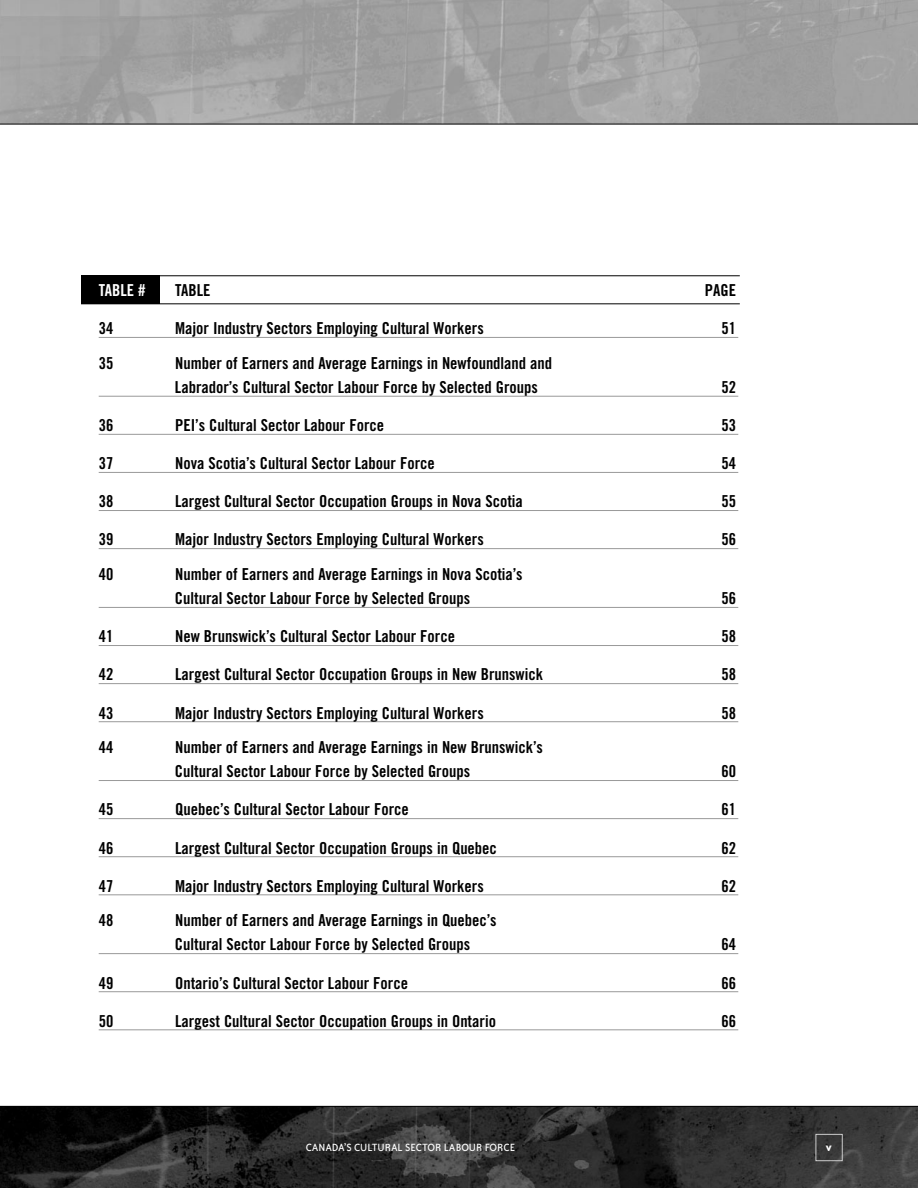
<style>
.page{position:relative;width:918px;height:1188px;background:#fff}
.page>*{position:absolute;margin:0;border:0;box-sizing:border-box;transform-origin:0 0}
.t1{font:16.5px/24px "Trade Gothic Bold Cond Twenty";color:#000}
.t2{font:16.5px "Trade Gothic Bold Cond Twenty";color:#fff}
.t3{font:700 12.75px "Bailey Sans ITC";color:#fff}
.t4{font:12px "Bailey Sans ITC";color:#fff}
</style>
<div class="page">
<img style="left:0;top:1107px;width:918px;height:81px">
<div style="left:816px;top:1134px;width:27px;height:27px;border:1px solid #ccc"></div>
<img style="left:0;top:0;width:918px;height:124px">
<hr style="left:0;top:124px;width:918px;height:1px;background:#000">
<hr style="left:0;top:1106px;width:918px;height:1px;background:#000">
<div style="left:81px;top:276px;width:78px;height:28px;background:#000"></div>
<hr style="left:81px;top:275px;width:659px;height:1px;background:#000">
<hr style="left:81px;top:303px;width:659px;height:1px;background:#000">
<hr style="left:99px;top:337px;width:639px;height:1px;background:#999">
<hr style="left:99px;top:396px;width:639px;height:1px;background:#999">
<hr style="left:99px;top:434px;width:639px;height:1px;background:#999">
<hr style="left:99px;top:472px;width:639px;height:1px;background:#999">
<hr style="left:99px;top:510px;width:639px;height:1px;background:#999">
<hr style="left:99px;top:548px;width:639px;height:1px;background:#999">
<hr style="left:99px;top:607px;width:639px;height:1px;background:#999">
<hr style="left:99px;top:645px;width:639px;height:1px;background:#999">
<hr style="left:99px;top:683px;width:639px;height:1px;background:#999">
<hr style="left:99px;top:721px;width:639px;height:1px;background:#999">
<hr style="left:99px;top:780px;width:639px;height:1px;background:#999">
<hr style="left:99px;top:818px;width:639px;height:1px;background:#999">
<hr style="left:99px;top:856px;width:639px;height:1px;background:#999">
<hr style="left:99px;top:895px;width:639px;height:1px;background:#999">
<hr style="left:99px;top:953px;width:639px;height:1px;background:#999">
<hr style="left:99px;top:991px;width:639px;height:1px;background:#999">
<hr style="left:99px;top:1030px;width:639px;height:1px;background:#999">
<p class="t2" style="left:99px;top:284px;width:48px">TABLE #</p>
<p class="t1" style="left:175px;top:280px;width:37px">TABLE</p>
<p class="t1" style="left:705px;top:280px;width:33px">PAGE</p>
<p class="t1" style="left:99px;top:318px;width:16px">34</p>
<p class="t1" style="left:175px;top:318px;width:310px">Major Industry Sectors Employing Cultural Workers</p>
<p class="t1" style="left:721px;top:318px;width:16px">51</p>
<p class="t1" style="left:99px;top:353px;width:16px">35</p>
<p class="t1" style="left:175px;top:353px;width:379px">Number of Earners and Average Earnings in Newfoundland and<br>Labrador’s Cultural Sector Labour Force by Selected Groups</p>
<p class="t1" style="left:721px;top:377px;width:16px">52</p>
<p class="t1" style="left:99px;top:415px;width:16px">36</p>
<p class="t1" style="left:175px;top:415px;width:211px">PEI’s Cultural Sector Labour Force</p>
<p class="t1" style="left:721px;top:415px;width:16px">53</p>
<p class="t1" style="left:99px;top:453px;width:16px">37</p>
<p class="t1" style="left:175px;top:453px;width:261px">Nova Scotia’s Cultural Sector Labour Force</p>
<p class="t1" style="left:721px;top:453px;width:16px">54</p>
<p class="t1" style="left:99px;top:491px;width:16px">38</p>
<p class="t1" style="left:175px;top:491px;width:349px">Largest Cultural Sector Occupation Groups in Nova Scotia</p>
<p class="t1" style="left:721px;top:491px;width:16px">55</p>
<p class="t1" style="left:99px;top:529px;width:16px">39</p>
<p class="t1" style="left:175px;top:529px;width:310px">Major Industry Sectors Employing Cultural Workers</p>
<p class="t1" style="left:721px;top:529px;width:16px">56</p>
<p class="t1" style="left:99px;top:564px;width:16px">40</p>
<p class="t1" style="left:175px;top:564px;width:349px">Number of Earners and Average Earnings in Nova Scotia’s<br>Cultural Sector Labour Force by Selected Groups</p>
<p class="t1" style="left:721px;top:588px;width:16px">56</p>
<p class="t1" style="left:99px;top:626px;width:16px">41</p>
<p class="t1" style="left:175px;top:626px;width:281px">New Brunswick’s Cultural Sector Labour Force</p>
<p class="t1" style="left:721px;top:626px;width:16px">58</p>
<p class="t1" style="left:99px;top:664px;width:16px">42</p>
<p class="t1" style="left:175px;top:664px;width:369px">Largest Cultural Sector Occupation Groups in New Brunswick</p>
<p class="t1" style="left:721px;top:664px;width:16px">58</p>
<p class="t1" style="left:99px;top:702px;width:16px">43</p>
<p class="t1" style="left:175px;top:702px;width:310px">Major Industry Sectors Employing Cultural Workers</p>
<p class="t1" style="left:721px;top:702px;width:16px">58</p>
<p class="t1" style="left:99px;top:737px;width:16px">44</p>
<p class="t1" style="left:175px;top:737px;width:369px">Number of Earners and Average Earnings in New Brunswick’s<br>Cultural Sector Labour Force by Selected Groups</p>
<p class="t1" style="left:721px;top:761px;width:16px">60</p>
<p class="t1" style="left:99px;top:799px;width:16px">45</p>
<p class="t1" style="left:175px;top:799px;width:235px">Quebec’s Cultural Sector Labour Force</p>
<p class="t1" style="left:721px;top:799px;width:16px">61</p>
<p class="t1" style="left:99px;top:837px;width:16px">46</p>
<p class="t1" style="left:175px;top:837px;width:323px">Largest Cultural Sector Occupation Groups in Quebec</p>
<p class="t1" style="left:721px;top:837px;width:16px">62</p>
<p class="t1" style="left:99px;top:875px;width:16px">47</p>
<p class="t1" style="left:175px;top:875px;width:310px">Major Industry Sectors Employing Cultural Workers</p>
<p class="t1" style="left:721px;top:875px;width:16px">62</p>
<p class="t1" style="left:99px;top:910px;width:16px">48</p>
<p class="t1" style="left:175px;top:910px;width:323px">Number of Earners and Average Earnings in Quebec’s<br>Cultural Sector Labour Force by Selected Groups</p>
<p class="t1" style="left:721px;top:934px;width:16px">64</p>
<p class="t1" style="left:99px;top:972px;width:16px">49</p>
<p class="t1" style="left:175px;top:972px;width:234px">Ontario’s Cultural Sector Labour Force</p>
<p class="t1" style="left:721px;top:972px;width:16px">66</p>
<p class="t1" style="left:99px;top:1010px;width:16px">50</p>
<p class="t1" style="left:175px;top:1010px;width:322px">Largest Cultural Sector Occupation Groups in Ontario</p>
<p class="t1" style="left:721px;top:1010px;width:16px">66</p>
<p class="t4" style="left:306px;top:1142px;width:211px">CANADA’S CULTURAL SECTOR LABOUR FORCE</p>
<p class="t3" style="left:826px;top:1142px;width:7px">v</p>
</div>
